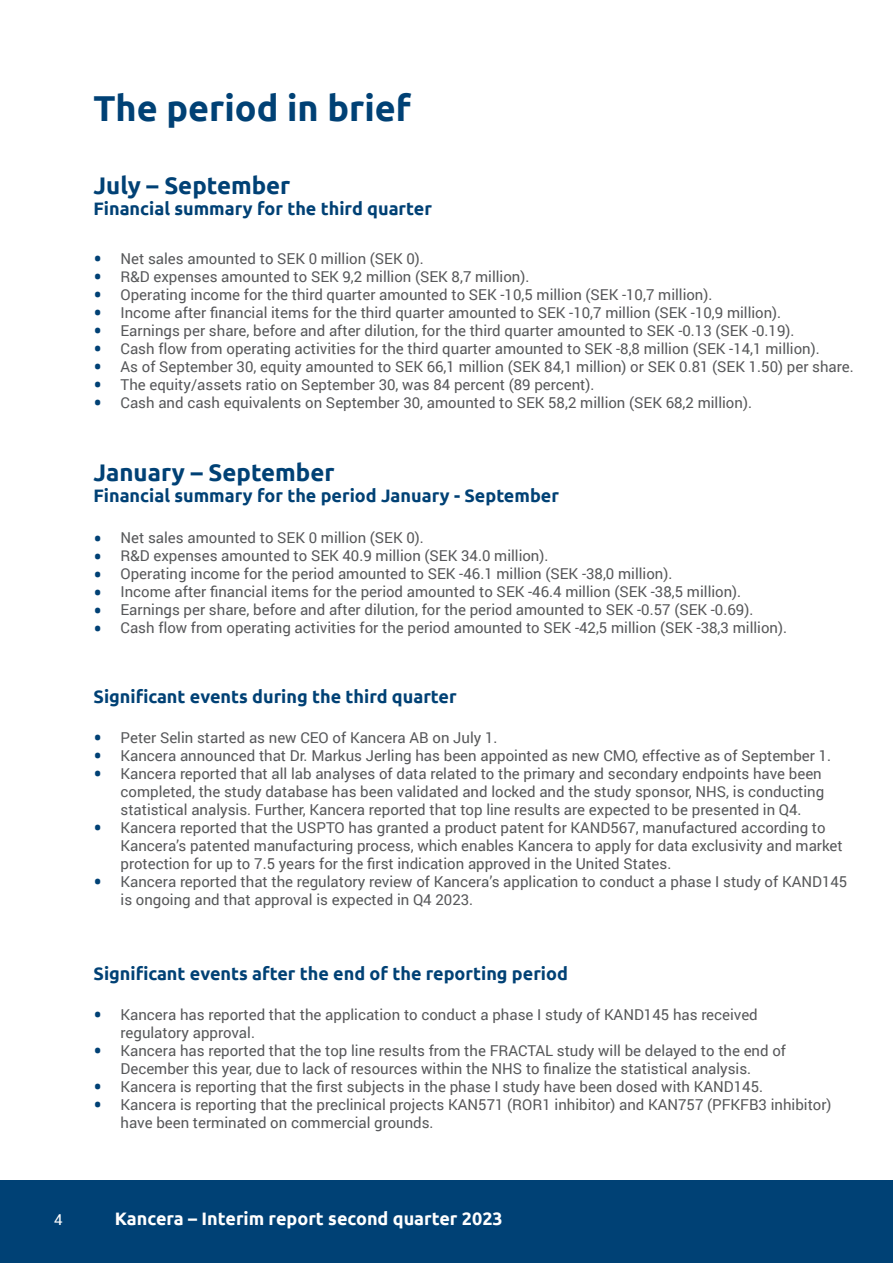
<style>
.page{position:relative;width:893px;height:1263px;background:#fff}
.page>*{position:absolute;margin:0;border:0;box-sizing:border-box;transform-origin:0 0}
.t1{font:700 36px "Ubuntu";color:#004175}
.t2{font:700 24px "Ubuntu";color:#004175}
.t3{font:700 18px "Ubuntu";color:#004175}
.t4{font:700 18px "Ubuntu";color:#fff}
.t5{font:15px/18px "Roboto";color:#57585a}
.t6{font:15px "Roboto";color:#fff}
.s1{font-size:25.5px;color:#004175}
</style>
<div class="page">
<div style="left:0;top:1180px;width:893px;height:83px;background:#004175"></div>
<h1 class="t1" style="left:94px;top:87px;width:319px">The period in brief</h1>
<h2 class="t2" style="left:94px;top:170px;width:198px">July – September</h2>
<p class="t3" style="left:94px;top:198px;width:340px">Financial summary for the third quarter</p>
<p class="t5" style="left:94px;top:249px;width:332px"><span class="s1">•</span> Net sales amounted to SEK 0 million (SEK 0).</p>
<p class="t5" style="left:94px;top:267px;width:437px"><span class="s1">•</span> R&amp;D expenses amounted to SEK 9,2 million (SEK 8,7 million).</p>
<p class="t5" style="left:94px;top:285px;width:620px"><span class="s1">•</span> Operating income for the third quarter amounted to SEK -10,5 million (SEK -10,7 million).</p>
<p class="t5" style="left:94px;top:303px;width:689px"><span class="s1">•</span> Income after financial items for the third quarter amounted to SEK -10,7 million (SEK -10,9 million).</p>
<p class="t5" style="left:94px;top:321px;width:702px"><span class="s1">•</span> Earnings per share, before and after dilution, for the third quarter amounted to SEK -0.13 (SEK -0.19).</p>
<p class="t5" style="left:94px;top:339px;width:728px"><span class="s1">•</span> Cash flow from operating activities for the third quarter amounted to SEK -8,8 million (SEK -14,1 million).</p>
<p class="t5" style="left:94px;top:357px;width:762px"><span class="s1">•</span> As of September 30, equity amounted to SEK 66,1 million (SEK 84,1 million) or SEK 0.81 (SEK 1.50) per share.</p>
<p class="t5" style="left:94px;top:375px;width:502px"><span class="s1">•</span> The equity/assets ratio on September 30, was 84 percent (89 percent).</p>
<p class="t5" style="left:94px;top:393px;width:660px"><span class="s1">•</span> Cash and cash equivalents on September 30, amounted to SEK 58,2 million (SEK 68,2 million).</p>
<h2 class="t2" style="left:94px;top:458px;width:243px">January – September</h2>
<p class="t3" style="left:94px;top:485px;width:467px">Financial summary for the period January - September</p>
<p class="t5" style="left:94px;top:528px;width:332px"><span class="s1">•</span> Net sales amounted to SEK 0 million (SEK 0).</p>
<p class="t5" style="left:94px;top:546px;width:456px"><span class="s1">•</span> R&amp;D expenses amounted to SEK 40.9 million (SEK 34.0 million).</p>
<p class="t5" style="left:94px;top:564px;width:580px"><span class="s1">•</span> Operating income for the period amounted to SEK -46.1 million (SEK -38,0 million).</p>
<p class="t5" style="left:94px;top:582px;width:649px"><span class="s1">•</span> Income after financial items for the period amounted to SEK -46.4 million (SEK -38,5 million).</p>
<p class="t5" style="left:94px;top:600px;width:661px"><span class="s1">•</span> Earnings per share, before and after dilution, for the period amounted to SEK -0.57 (SEK -0.69).</p>
<p class="t5" style="left:94px;top:618px;width:695px"><span class="s1">•</span> Cash flow from operating activities for the period amounted to SEK -42,5 million (SEK -38,3 million).</p>
<p class="t3" style="left:94px;top:686px;width:365px">Significant events during the third quarter</p>
<p class="t5" style="left:94px;top:728px;width:406px"><span class="s1">•</span> Peter Selin started as new CEO of Kancera AB on July 1.</p>
<p class="t5" style="left:94px;top:746px;width:739px"><span class="s1">•</span> Kancera announced that Dr. Markus Jerling has been appointed as new CMO, effective as of September 1.</p>
<p class="t5" style="left:121px;top:764px;width:705px;text-indent:-27px"><span class="s1">•</span> Kancera reported that all lab analyses of data related to the primary and secondary endpoints have been completed, the study database has been validated and locked and the study sponsor, NHS, is conducting statistical analysis. Further, Kancera reported that top line results are expected to be presented in Q4.</p>
<p class="t5" style="left:121px;top:818px;width:724px;text-indent:-27px"><span class="s1">•</span> Kancera reported that the USPTO has granted a product patent for KAND567, manufactured according to<br>Kancera’s patented manufacturing process, which enables Kancera to apply for data exclusivity and market protection for up to 7.5 years for the first indication approved in the United States.</p>
<p class="t5" style="left:121px;top:872px;width:728px;text-indent:-27px"><span class="s1">•</span> Kancera reported that the regulatory review of Kancera’s application to conduct a phase I study of KAND145 is ongoing and that approval is expected in Q4 2023.</p>
<p class="t3" style="left:94px;top:963px;width:476px">Significant events after the end of the reporting period</p>
<p class="t5" style="left:121px;top:1005px;width:639px;text-indent:-27px"><span class="s1">•</span> Kancera has reported that the application to conduct a phase I study of KAND145 has received regulatory approval.</p>
<p class="t5" style="left:94px;top:1041px;width:694px;text-align:center"><span class="s1">•</span> Kancera has reported that the top line results from the FRACTAL study will be delayed to the end of<br>December this year, due to lack of resources within the NHS to finalize the statistical analysis.</p>
<p class="t5" style="left:94px;top:1077px;width:671px"><span class="s1">•</span> Kancera is reporting that the first subjects in the phase I study have been dosed with KAND145.</p>
<p class="t5" style="left:121px;top:1095px;width:712px;text-indent:-27px"><span class="s1">•</span> Kancera is reporting that the preclinical projects KAN571 (ROR1 inhibitor) and KAN757 (PFKFB3 inhibitor) have been terminated on commercial grounds.</p>
<p class="t6" style="left:54px;top:1209px;width:10px">4</p>
<p class="t4" style="left:115px;top:1208px;width:389px">Kancera – Interim report second quarter 2023</p>
</div>
